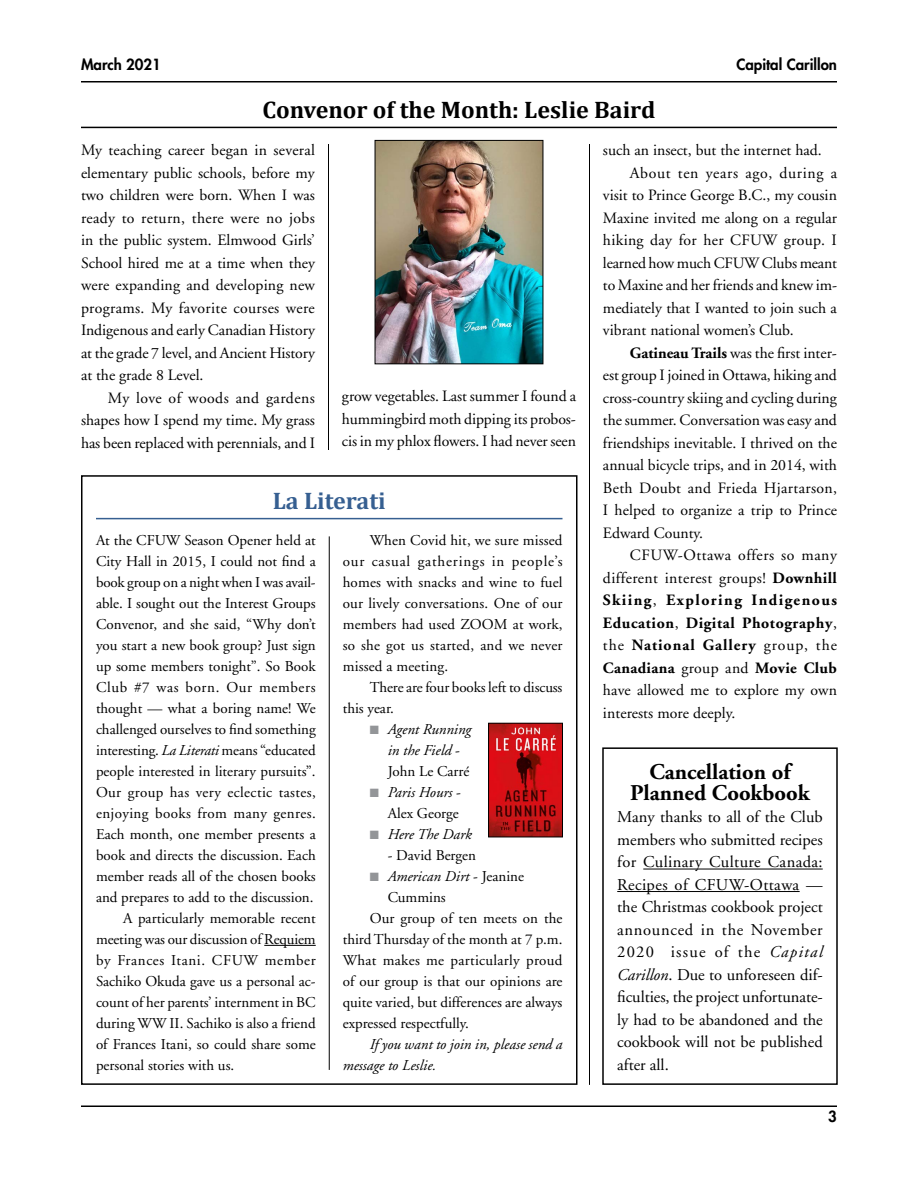
<style>
.page{position:relative;width:918px;height:1188px;background:#fff}
.page>*{position:absolute;margin:0;border:0;box-sizing:border-box;transform-origin:0 0}
.t1{font:700 24px "Cambria";color:#000}
.t2{font:700 24px "Cambria";color:#365f91}
.t3{font:700 22.5px/21px "Adobe Garamond";color:#000;text-align:center}
.t4{font:16.5px/22.5px "Adobe Garamond";color:#000;text-align:justify}
.t5{font:15.75px/22.5px "Adobe Garamond";color:#000;text-align:justify}
.t6{font:15.75px "Adobe Garamond";letter-spacing:.02em;color:#000}
.t7{font:700 15.75px "Adobe Garamond";letter-spacing:.04em;color:#000}
.t8{font:15.75px "Adobe Garamond";letter-spacing:.025em;color:#000}
.t9{font:700 15.75px "Adobe Garamond";letter-spacing:.06em;color:#000}
.t10{font:700 15.75px "Adobe Garamond";letter-spacing:.09em;color:#000}
.t11{font:15.75px "Adobe Garamond";letter-spacing:.04em;color:#000}
.t12{font:15.75px "Adobe Garamond";letter-spacing:.035em;color:#000}
.t13{font:15px/21px "Adobe Garamond";color:#000;text-align:justify}
.t14{font:italic 15px/21px "Adobe Garamond";color:#000}
.t15{font:15px "Adobe Garamond";letter-spacing:.04em;color:#000}
.t16{font:15px "Adobe Garamond";letter-spacing:.025em;color:#000}
.t17{font:15px "Adobe Garamond";letter-spacing:.03em;color:#000}
.t18{font:15px "Adobe Garamond";letter-spacing:.02em;color:#000}
.t19{font:800 15px "Futura";color:#000}
.s1{font-weight:700}
.s2{font-weight:400}
.s3{font-style:italic}
.s4{color:#939598}
.s5{font-style:normal}
</style>
<div class="page">
<hr style="left:81px;top:1106px;width:756px;height:1px;background:#000">
<hr style="left:81px;top:81px;width:756px;height:1px;background:#000">
<hr style="left:81px;top:127px;width:756px;height:1px;background:#000">
<img style="left:377px;top:142px;width:164px;height:220px">
<div style="left:375px;top:140px;width:168px;height:224px;border:1px solid #000"></div>
<hr style="left:96px;top:518px;width:466px;height:1px;background:#365f91">
<hr style="left:264px;top:945px;width:52px;height:1px;background:#000">
<div style="left:81px;top:475px;width:497px;height:610px;border:2px solid #000"></div>
<img style="left:490px;top:725px;width:71px;height:110px">
<div style="left:488px;top:723px;width:75px;height:114px;border:1px solid #000"></div>
<hr style="left:329px;top:536px;width:1px;height:534px;background:#000">
<hr style="left:643px;top:869px;width:180px;height:1px;background:#000">
<hr style="left:617px;top:891px;width:183px;height:1px;background:#000">
<hr style="left:589px;top:144px;width:1px;height:941px;background:#000">
<hr style="left:328px;top:144px;width:1px;height:306px;background:#000">
<p class="t19" style="left:81px;top:55px;width:81px">March 2021</p>
<p class="t19" style="left:736px;top:55px;width:102px">Capital Carillon</p>
<h1 class="t1" style="left:263px;top:93px;width:394px">Convenor of the Month: Leslie Baird</h1>
<p class="t5" style="left:81px;top:139px;width:236px">My teaching career began in several elementary public schools, before my two children were born. When I was ready to return, there were no jobs in the public system. Elmwood Girls’ School hired me at a time when they were expanding and developing new programs. My favorite courses were Indigenous and early Canadian History at the grade 7 level, and Ancient History at the grade 8 Level.</p>
<p class="t5" style="left:81px;top:387px;width:236px;text-indent:27px">My love of woods and gardens shapes how I spend my time. My grass has been replaced with perennials, and I</p>
<p class="t5" style="left:342px;top:385px;width:236px">grow vegetables. Last summer I found a hummingbird moth dipping its probos&shy;cis in my phlox flowers. I had never seen</p>
<p class="t5" style="left:603px;top:139px;width:220px">such an insect, but the internet had.</p>
<p class="t11" style="left:630px;top:164px;width:209px">About ten years ago, during a</p>
<p class="t5" style="left:603px;top:184px;width:235px">visit to Prince George B.C., my cousin</p>
<p class="t5" style="left:603px;top:207px;width:236px">Maxine invited me along on a regular</p>
<p class="t6" style="left:603px;top:232px;width:236px">hiking day for her CFUW group. I</p>
<p class="t5" style="left:603px;top:252px;width:236px">learned how much CFUW Clubs meant</p>
<p class="t5" style="left:603px;top:274px;width:236px">to Maxine and her friends and knew im-</p>
<p class="t5" style="left:603px;top:297px;width:235px">mediately that I wanted to join such a</p>
<p class="t5" style="left:603px;top:319px;width:192px">vibrant national women’s Club.</p>
<p class="t5" style="left:630px;top:342px;width:209px"><span class="s1">Gatineau Trails</span> was the first inter-</p>
<p class="t5" style="left:603px;top:365px;width:235px">est group I joined in Ottawa, hiking and</p>
<p class="t5" style="left:603px;top:387px;width:235px">cross-country skiing and cycling during</p>
<p class="t5" style="left:603px;top:410px;width:235px">the summer. Conversation was easy and</p>
<p class="t5" style="left:603px;top:432px;width:236px">friendships inevitable. I thrived on the</p>
<p class="t5" style="left:603px;top:455px;width:235px">annual bicycle trips, and in 2014, with</p>
<p class="t6" style="left:603px;top:479px;width:236px">Beth Doubt and Frieda Hjartarson,</p>
<p class="t5" style="left:603px;top:500px;width:236px">I helped to organize a trip to Prince</p>
<p class="t5" style="left:603px;top:522px;width:102px">Edward County.</p>
<p class="t12" style="left:630px;top:547px;width:209px">CFUW-Ottawa offers so many</p>
<p class="t8" style="left:603px;top:570px;width:236px">different interest groups! <span class="s1">Downhill</span></p>
<p class="t10" style="left:603px;top:592px;width:236px">Skiing<span class="s2">,</span> Exploring Indigenous</p>
<p class="t7" style="left:603px;top:614px;width:235px">Education<span class="s2">,</span> Digital Photography<span class="s2">,</span></p>
<p class="t9" style="left:603px;top:637px;width:235px"><span class="s2">the</span> National Gallery <span class="s2">group, the</span></p>
<p class="t7" style="left:603px;top:659px;width:235px">Canadiana <span class="s2">group and</span> Movie Club</p>
<p class="t5" style="left:603px;top:680px;width:235px">have allowed me to explore my own</p>
<p class="t5" style="left:603px;top:702px;width:134px">interests more deeply.</p>
<h1 class="t2" style="left:273px;top:484px;width:115px">La Literati</h1>
<p class="t13" style="left:96px;top:530px;width:221px">At the CFUW Season Opener held at</p>
<p class="t13" style="left:96px;top:551px;width:221px">City Hall in 2015, I could not find a</p>
<p class="t13" style="left:96px;top:572px;width:221px">book group on a night when I was avail-</p>
<p class="t13" style="left:96px;top:593px;width:221px">able. I sought out the Interest Groups</p>
<p class="t13" style="left:96px;top:614px;width:221px">Convenor, and she said, “Why don’t</p>
<p class="t13" style="left:96px;top:635px;width:221px">you start a new book group? Just sign</p>
<p class="t13" style="left:96px;top:656px;width:221px">up some members tonight”. So Book</p>
<p class="t15" style="left:96px;top:679px;width:221px">Club #7 was born. Our members</p>
<p class="t13" style="left:96px;top:698px;width:221px">thought — what a boring name! We</p>
<p class="t13" style="left:96px;top:719px;width:221px">challenged ourselves to find something</p>
<p class="t13" style="left:96px;top:740px;width:221px">interesting. <span class="s3">La Literati</span> means “educated</p>
<p class="t13" style="left:96px;top:761px;width:221px">people interested in literary pursuits”.</p>
<p class="t16" style="left:96px;top:784px;width:221px">Our group has very eclectic tastes,</p>
<p class="t17" style="left:96px;top:805px;width:221px">enjoying books from many genres.</p>
<p class="t13" style="left:96px;top:824px;width:221px">Each month, one member presents a</p>
<p class="t13" style="left:96px;top:845px;width:221px">book and directs the discussion. Each</p>
<p class="t13" style="left:96px;top:866px;width:221px">member reads all of the chosen books</p>
<p class="t13" style="left:96px;top:887px;width:219px">and prepares to add to the discussion.</p>
<p class="t13" style="left:123px;top:908px;width:194px">A particularly memorable recent</p>
<p class="t13" style="left:96px;top:929px;width:221px">meeting was our discussion of Requiem</p>
<p class="t15" style="left:96px;top:952px;width:221px">by Frances Itani. CFUW member</p>
<p class="t13" style="left:96px;top:971px;width:221px">Sachiko Okuda gave us a personal ac-</p>
<p class="t13" style="left:96px;top:992px;width:221px">count of her parents’ internment in BC</p>
<p class="t13" style="left:96px;top:1013px;width:221px">during WW II. Sachiko is also a friend</p>
<p class="t13" style="left:96px;top:1034px;width:221px">of Frances Itani, so could share some</p>
<p class="t13" style="left:96px;top:1055px;width:140px">personal stories with us.</p>
<p class="t13" style="left:343px;top:530px;width:221px;text-indent:27px">When Covid hit, we sure missed our casual gatherings in people’s homes with snacks and wine to fuel our lively conversations. One of our members had used ZOOM at work, so she got us started, and we never missed a meeting.</p>
<p class="t13" style="left:343px;top:677px;width:221px;text-indent:27px">There are four books left to discuss this year.</p>
<p class="t14" style="left:388px;top:719px;width:85px;text-indent:-18px"><span class="s4">■</span> Agent Running in the Field <span class="s5">-<br>John Le Carré</span></p>
<p class="t13" style="left:370px;top:782px;width:93px;text-align:right"><span class="s4">■</span> <span class="s3">Paris Hours</span> -<br>Alex George</p>
<p class="t14" style="left:370px;top:824px;width:104px"><span class="s4">■</span> Here The Dark</p>
<p class="t13" style="left:388px;top:845px;width:90px">- David Bergen</p>
<p class="t14" style="left:370px;top:866px;width:156px"><span class="s4">■</span> American Dirt <span class="s5">- Jeanine</span></p>
<p class="t13" style="left:388px;top:887px;width:60px">Cummins</p>
<p class="t13" style="left:370px;top:908px;width:194px">Our group of ten meets on the</p>
<p class="t13" style="left:343px;top:929px;width:221px">third Thursday of the month at 7 p.m.</p>
<p class="t18" style="left:343px;top:952px;width:221px">What makes me particularly proud</p>
<p class="t13" style="left:343px;top:971px;width:221px">of our group is that our opinions are</p>
<p class="t13" style="left:343px;top:992px;width:221px">quite varied, but differences are always</p>
<p class="t13" style="left:343px;top:1013px;width:128px">expressed respectfully.</p>
<p class="t14" style="left:343px;top:1034px;width:221px;text-indent:27px">If you want to join in, please send a message to Leslie.</p>
<h2 class="t3" style="left:630px;top:762px;width:181px">Cancellation of<br>Planned Cookbook</h2>
<p class="t4" style="left:617px;top:806px;width:207px">Many thanks to all of the Club members who submitted recipes for Culinary Culture Canada:<br>Recipes of CFUW-Ottawa — the Christmas cookbook project announced in the November 2020 issue of the <span class="s3">Capital Carillon</span>. Due to unforeseen dif&shy;ficulties, the project unfortunate&shy;ly had to be abandoned and the cookbook will not be published after all.</p>
<p class="t19" style="left:828px;top:1106px;width:10px">3</p>
</div>
